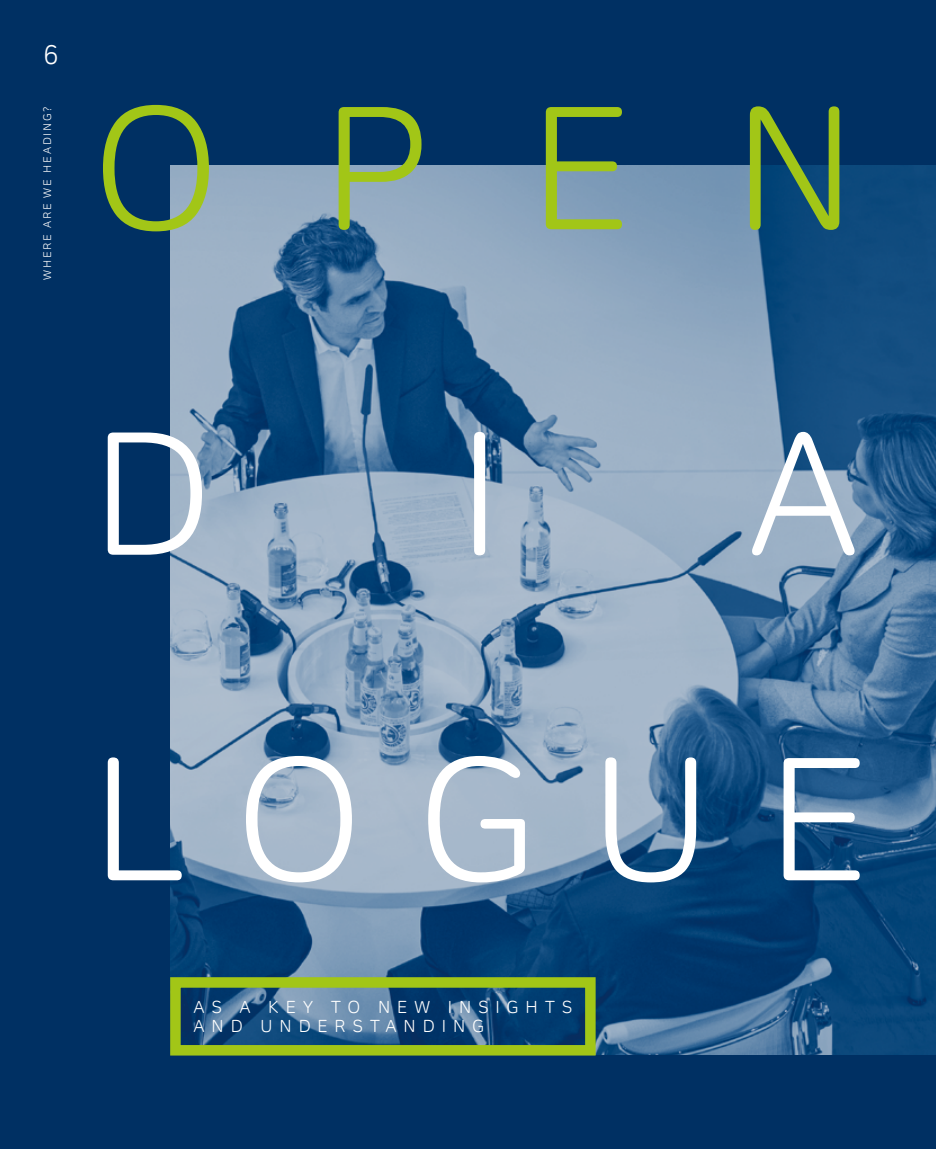
<style>
.page{position:relative;width:936px;height:1149px;background:#fff}
.page>*{position:absolute;margin:0;border:0;box-sizing:border-box;transform-origin:0 0}
.t1{font:165px/325.4px "Deutsche Bank Display";letter-spacing:.305em;color:#fff;text-align:right}
.t2{font:165px "Deutsche Bank Display";color:#a2c617}
.t3{font:25.5px "Deutsche Bank Display";color:#fff}
.t4{font:16.5px/19.5px "Deutsche Bank Display";letter-spacing:.39em;color:#fff}
.t5{font:10.5px "Deutsche Bank Display";letter-spacing:.165em;color:#fff}
</style>
<div class="page">
<div style="left:0;top:0;width:935px;height:1148px;background:#003063"></div>
<img style="left:170px;top:166px;width:765px;height:887px">
<div style="left:170px;top:976px;width:425px;height:79px;border:10px solid #a2c617"></div>
<h2 class="t3" style="left:43px;top:39px;width:17px">6</h2>
<p class="t5" style="left:41px;top:280px;width:175px;rotate:-90deg">WHERE ARE WE HEADING?</p>
<h1 class="t2" style="left:92px;top:66px;width:768px">OPEN</h1>
<h1 class="t1" style="left:88px;top:330px;width:126px">D</h1>
<h1 class="t1" style="left:454px;top:330px;width:51px">I</h1>
<h1 class="t1" style="left:88px;top:330px;width:785px">A<br>LOGUE</h1>
<p class="t4" style="left:193px;top:996px;width:380px">AS A KEY TO NEW INSIGHTS<br>AND UNDERSTANDING</p>
</div>
